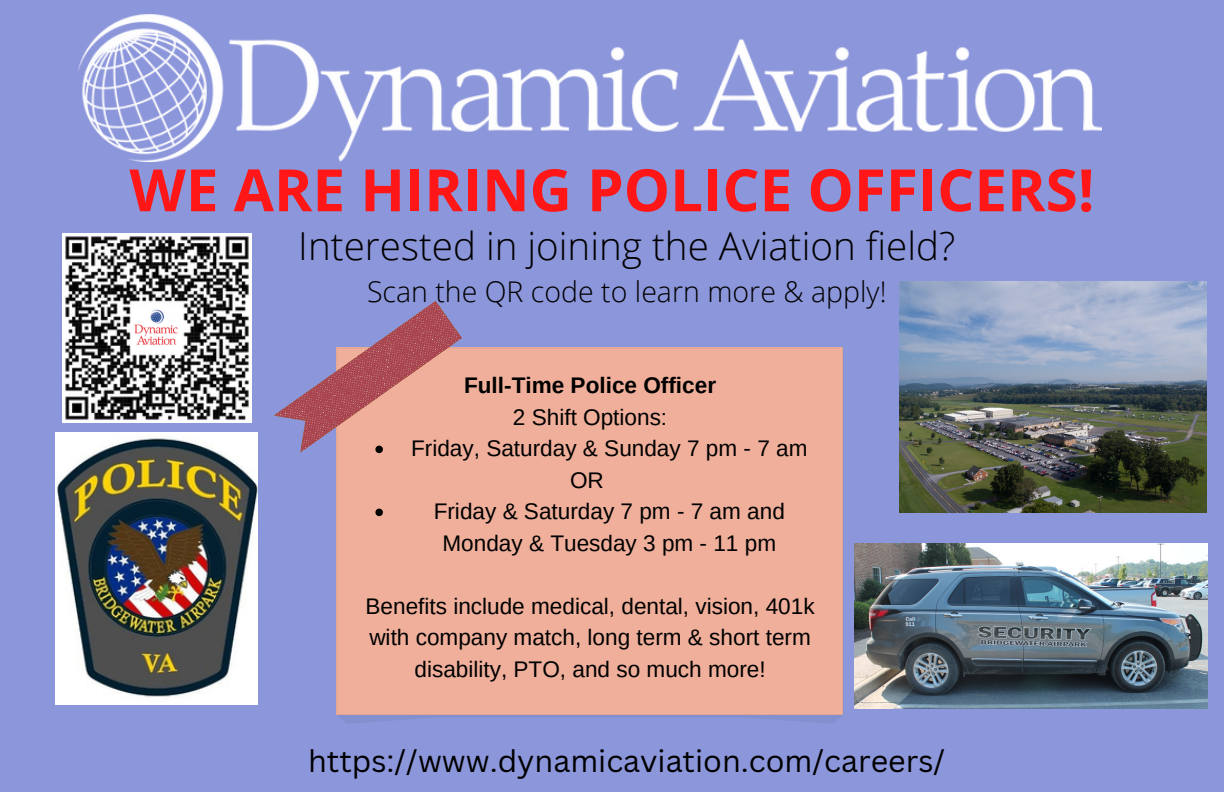
<style>
.page{position:relative;width:1224px;height:792px;background:#8c96db}
.page>*{position:absolute;margin:0;border:0;box-sizing:border-box;transform-origin:0 0}
.t1{font:700 58.4px "Open Sans";color:#ff1616}
.t2{font:300 38.6px "Open Sans";color:#000}
.t3{font:30.4px "Canva Sans";color:#000}
.t4{font:300 28.6px "Open Sans";color:#000}
.t5{font:22.6px/31.6px "Arimo";color:#000;text-align:center}
.t6{font:700 22.6px "Arimo";color:#000}
</style>
<div class="page">
<img style="left:79px;top:15px;width:1023px;height:147px">
<div style="left:336px;top:347px;width:507px;height:376px;background:#efaf9a"></div>
<svg style="left:375px;top:509px;width:8px;height:7px"></svg>
<svg style="left:274px;top:301px;width:189px;height:152px"></svg>
<img style="left:55px;top:433px;width:203px;height:271px">
<img style="left:855px;top:544px;width:352px;height:165px">
<img style="left:899px;top:282px;width:308px;height:231px">
<img style="left:62px;top:233px;width:189px;height:189px">
<img style="left:132px;top:308px;width:49px;height:42px">
<h1 class="t1" style="left:129px;top:149px;width:967px">WE ARE HIRING POLICE OFFICERS!</h1>
<h2 class="t2" style="left:298px;top:219px;width:658px">Interested in joining the Aviation field?</h2>
<p class="t4" style="left:367px;top:271px;width:521px">Scan the QR code to learn more &amp; apply!</p>
<p class="t6" style="left:464px;top:373px;width:254px">Full-Time Police Officer</p>
<p class="t5" style="left:513px;top:401px;width:156px">2 Shift Options:</p>
<p class="t5" style="left:411px;top:432px;width:398px">Friday, Saturday &amp; Sunday 7 pm - 7 am</p>
<p class="t5" style="left:570px;top:464px;width:35px">OR</p>
<p class="t5" style="left:434px;top:495px;width:353px">Friday &amp; Saturday 7 pm - 7 am and<br>Monday &amp; Tuesday 3 pm - 11 pm</p>
<p class="t5" style="left:366px;top:590px;width:451px">Benefits include medical, dental, vision, 401k with company match, long term &amp; short term disability, PTO, and so much more!</p>
<h3 class="t3" style="left:308px;top:740px;width:639px">https://www.dynamicaviation.com/careers/</h3>
</div>
